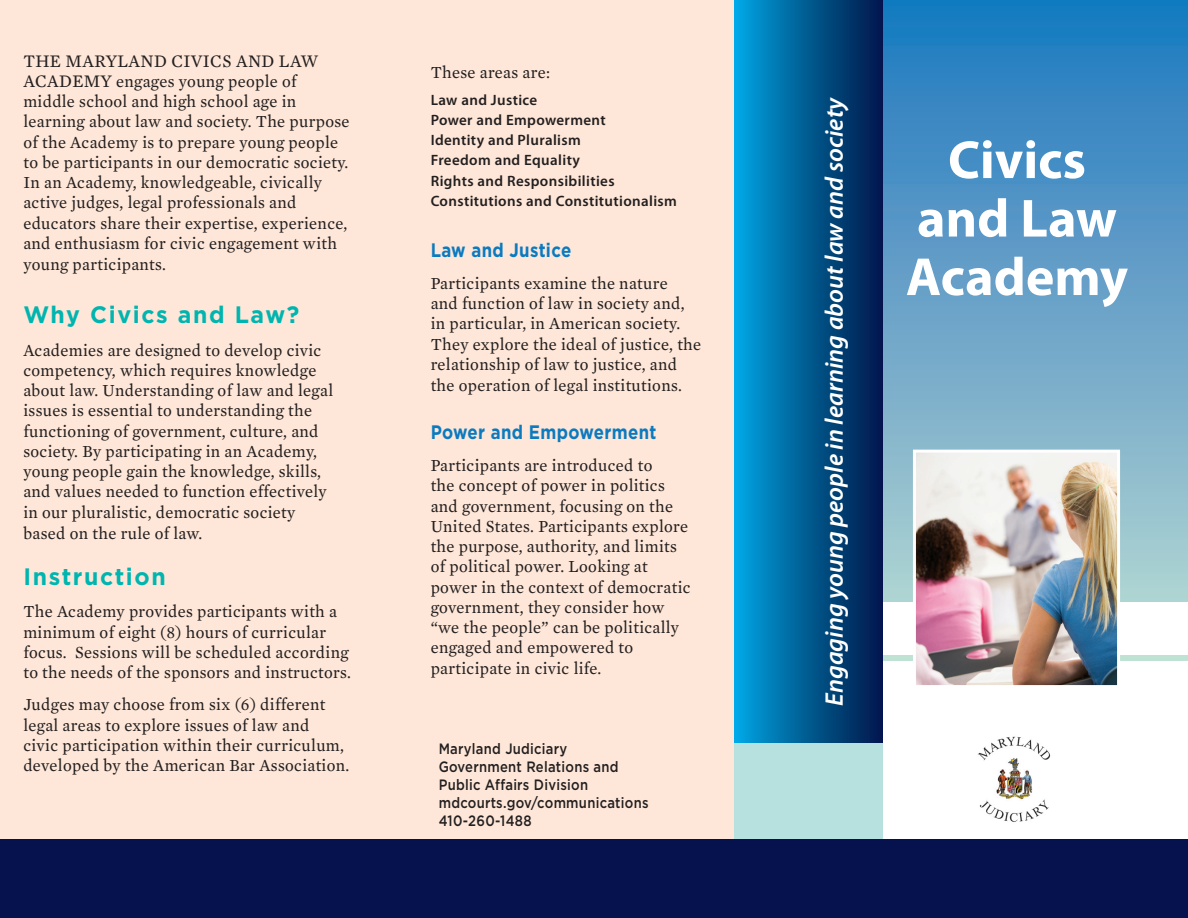
<style>
.page{position:relative;width:1188px;height:918px;background:#fff}
.page>*{position:absolute;margin:0;border:0;box-sizing:border-box;transform-origin:0 0}
.t1{font:700 54px/58.5px "Myriad Pro";color:#fff;text-align:center}
.t2{font:italic 600 25.5px "Myriad Pro";color:#fff}
.t3{font:700 23.7px "Gotham";letter-spacing:.07em;color:#00b5af}
.t4{font:700 19.5px "Gotham";letter-spacing:.02em;color:#0b7ac0;scale:.86 1}
.t5{font:18px "Mercury Text G2";letter-spacing:.02em;color:#231f20;scale:.96 1}
.t6{font:17.25px/20.4px "Mercury Text G2";letter-spacing:.02em;color:#231f20;scale:.96 1}
.t7{font:600 15px/20.2px "Myriad Pro";letter-spacing:.025em;color:#231f20}
.t8{font:500 15px/18px "Gotham";letter-spacing:.02em;color:#231f20;scale:.87 1}
.s1{font-size:18px}
</style>
<div class="page">
<div style="left:732px;top:742px;width:150px;height:122px;background:#b7e1df"></div>
<div style="left:742px;top:655px;width:446px;height:6px;background:#bee2d4"></div>
<div style="left:882px;top:0;width:306px;height:602px;background:linear-gradient(to bottom,#1c76bf,#b2d1d2)"></div>
<div style="left:732px;top:0;width:150px;height:742px;background:linear-gradient(to right,#00a8e4,#011648)"></div>
<div style="left:0;top:0;width:733px;height:840px;background:#fee7d8"></div>
<div style="left:0;top:840px;width:1188px;height:78px;background:#05124e"></div>
<img style="left:977px;top:736px;width:74px;height:86px">
<img style="left:917px;top:454px;width:199px;height:230px">
<div style="left:913px;top:450px;width:207px;height:238px;border:3px solid #fff"></div>
<p class="t5" style="left:23px;top:48px;width:309px">THE MARYLAND CIVICS AND LAW</p>
<p class="t6" style="left:23px;top:70px;width:341px"><span class="s1">ACADEMY</span> engages young people of middle school and high school age in learning about law and society. The purpose of the Academy is to prepare young people to be participants in our democratic society.<br>In an Academy, knowledgeable, civically active judges, legal professionals and educators share their expertise, experience, and enthusiasm for civic engagement with young participants.</p>
<h3 class="t3" style="left:23px;top:301px;width:277px">Why Civics and Law?</h3>
<p class="t6" style="left:23px;top:339px;width:324px">Academies are designed to develop civic competency, which requires knowledge about law. Understanding of law and legal issues is essential to understanding the functioning of government, culture, and society. By participating in an Academy, young people gain the knowledge, skills, and values needed to function effectively in our pluralistic, democratic society based on the rule of law.</p>
<h3 class="t3" style="left:23px;top:562px;width:144px">Instruction</h3>
<p class="t6" style="left:23px;top:601px;width:343px">The Academy provides participants with a minimum of eight (8) hours of curricular focus. Sessions will be scheduled according to the needs of the sponsors and instructors.</p>
<p class="t6" style="left:23px;top:694px;width:341px">Judges may choose from six (6) different legal areas to explore issues of law and<br>civic participation within their curriculum, developed by the American Bar Association.</p>
<p class="t6" style="left:431px;top:61px;width:126px">These areas are:</p>
<p class="t7" style="left:431px;top:89px;width:248px">Law and Justice<br>Power and Empowerment<br>Identity and Pluralism<br>Freedom and Equality<br>Rights and Responsibilities<br>Constitutions and Constitutionalism</p>
<p class="t4" style="left:431px;top:238px;width:165px">Law and Justice</p>
<p class="t6" style="left:431px;top:272px;width:283px">Participants examine the nature<br>and function of law in society and, in particular, in American society.<br>They explore the ideal of justice, the relationship of law to justice, and the operation of legal institutions.</p>
<p class="t4" style="left:431px;top:420px;width:264px">Power and Empowerment</p>
<p class="t6" style="left:431px;top:454px;width:272px">Participants are introduced to<br>the concept of power in politics and government, focusing on the<br>United States. Participants explore the purpose, authority, and limits of political power. Looking at power in the context of democratic government, they consider how “we the people” can be politically engaged and empowered to participate in civic life.</p>
<p class="t8" style="left:439px;top:740px;width:243px">Maryland Judiciary<br>Government Relations and<br>Public Affairs Division mdcourts.gov/communications<br>410-260-1488</p>
<h2 class="t2" style="left:818px;top:706px;width:611px;rotate:-90deg">Engaging young people in learning about law and society</h2>
<h1 class="t1" style="left:906px;top:129px;width:224px">Civics and Law<br>Academy</h1>
</div>
